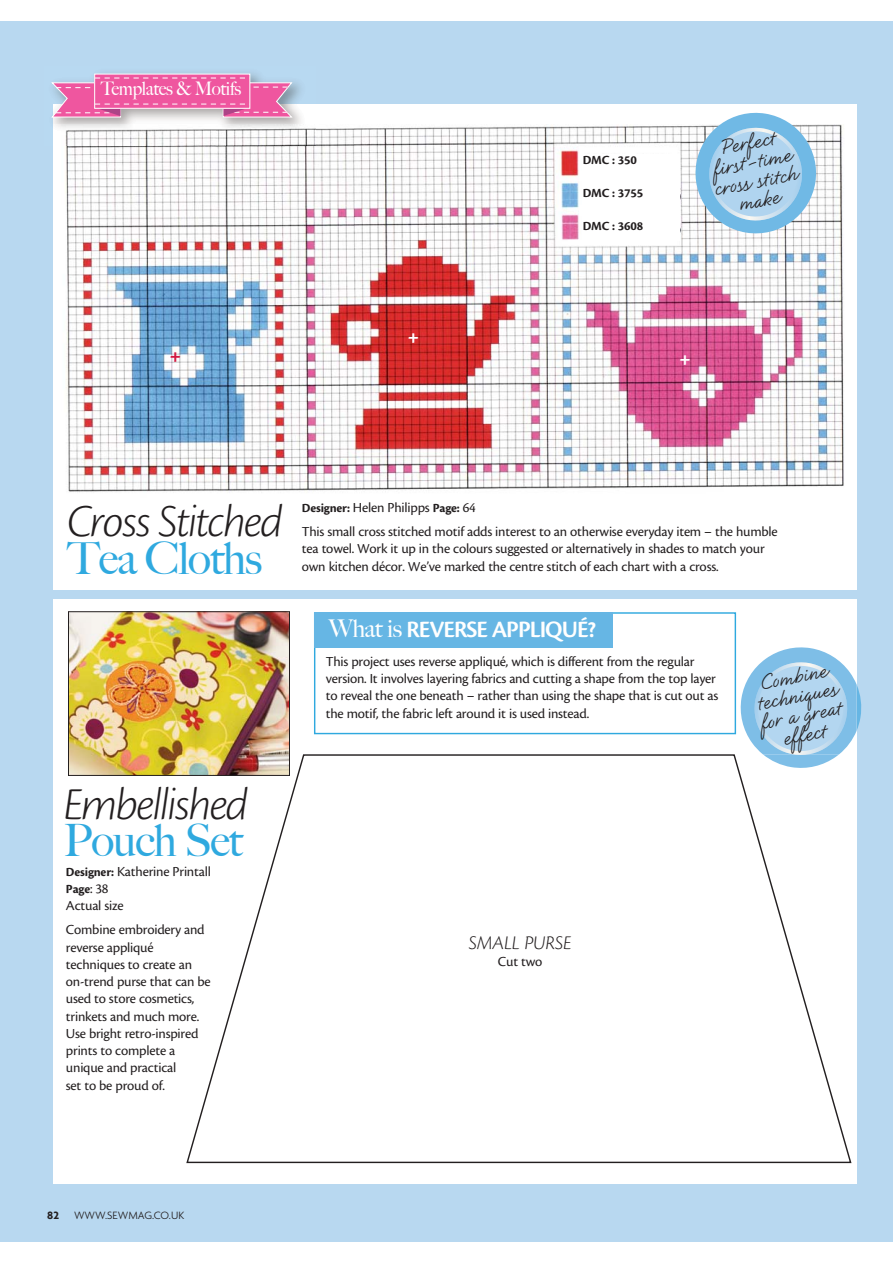
<style>
.page{position:relative;width:893px;height:1263px;background:#fff}
.page>*{position:absolute;margin:0;border:0;box-sizing:border-box;transform-origin:0 0}
.t1{font:italic 300 47.4px "Cronos Pro";letter-spacing:-.04em;color:#231f20}
.t2{font:500 44.55px "Big Caslon";letter-spacing:-.025em;color:#2fa9df}
.t3{font:600 24.45px "Cronos Pro";letter-spacing:-.04em;color:#fff}
.t4{font:23.55px/19.5px "Natural Script";color:#231f20;text-align:center}
.t5{font:italic 300 20.1px "Cronos Pro";letter-spacing:-.015em;color:#231f20}
.t6{font:700 20.1px "Cronos Pro";color:#fff}
.t7{font:700 20.1px "Cronos Pro";color:#d31840}
.t8{font:500 18.75px "Big Caslon";letter-spacing:-.02em;color:#fff;scale:.95 1}
.t9{font:14.4px/17.2px "Cronos Pro";letter-spacing:-.015em;color:#231f20}
.t10{font:700 12.9px "Cronos Pro";letter-spacing:-.01em;color:#231f20}
.t11{font:300 11.55px "Agenda";color:#231f20}
.t12{font:700 11.55px "Agenda";color:#231f20}
.s1{font-weight:700;font-size:12.9px}
.s2{font-weight:400;font-size:14.4px}
.s3{font-family:"Big Caslon";font-weight:500}
</style>
<div class="page">
<div style="left:0;top:21px;width:893px;height:1221px;background:#b8d8f0"></div>
<div style="left:53px;top:105px;width:803px;height:1079px;background:#fff"></div>
<img style="left:65px;top:125px;width:779px;height:367px">
<svg style="left:691px;top:112px;width:129px;height:126px"></svg>
<div style="left:24px;top:590px;width:849px;height:9px;background:#b8d8f0"></div>
<img style="left:70px;top:613px;width:218px;height:161px">
<div style="left:68px;top:611px;width:222px;height:165px;border:1px solid #231f20"></div>
<svg style="left:186px;top:754px;width:665px;height:409px"></svg>
<div style="left:314px;top:612px;width:422px;height:122px;border:1px solid #2fa9df"></div>
<div style="left:314px;top:613px;width:298px;height:35px;background:#66b6e4"></div>
<img style="left:763px;top:758px;width:76px;height:10px">
<svg style="left:739px;top:646px;width:123px;height:112px"></svg>
<div style="left:583px;top:154px;width:97px;height:86px;background:#fff"></div>
<img style="left:53px;top:73px;width:263px;height:73px">
<div style="left:95px;top:74px;width:155px;height:34px;background:linear-gradient(to right,#ef569f,#ef569f)"></div>
<svg style="left:51px;top:78px;width:242px;height:40px;background:#e579b0"></svg>
<h3 class="t8" style="left:101px;top:77px;width:149px">Templates &amp; Motifs</h3>
<h3 class="t7" style="left:170px;top:348px;width:13px">+</h3>
<h3 class="t6" style="left:407px;top:329px;width:13px">+</h3>
<p class="t10" style="left:583px;top:155px;width:56px">DMC : 350</p>
<p class="t10" style="left:583px;top:188px;width:62px">DMC : 3755</p>
<p class="t10" style="left:583px;top:221px;width:62px">DMC : 3608</p>
<h3 class="t4" style="left:706px;top:145px;width:86px;rotate:-11deg">Perfect first-time cross stitch make</h3>
<h3 class="t6" style="left:679px;top:351px;width:13px">+</h3>
<h1 class="t1" style="left:67px;top:492px;width:217px">Cross Stitched</h1>
<h2 class="t2" style="left:67px;top:532px;width:196px">Tea Cloths</h2>
<h1 class="t1" style="left:64px;top:775px;width:186px">Embellished</h1>
<h2 class="t2" style="left:64px;top:815px;width:181px">Pouch Set</h2>
<p class="t9" style="left:66px;top:863px;width:146px"><span class="s1">Designer:</span> Katherine Printall</p>
<p class="t10" style="left:66px;top:884px;width:44px">Page<span class="s2">: 38</span></p>
<p class="t9" style="left:66px;top:894px;width:140px;line-height:24.5px">Actual size<br>Combine embroidery and</p>
<p class="t9" style="left:66px;top:939px;width:146px">reverse appliqué techniques to create an on-trend purse that can be used to store cosmetics, trinkets and much more.<br>Use bright retro-inspired prints to complete a unique and practical<br>set to be proud of.</p>
<p class="t9" style="left:302px;top:496px;width:477px;line-height:24.5px"><span class="s1">Designer:</span> Helen Philipps <span class="s1">Page:</span> 64<br>This small cross stitched motif adds interest to an otherwise everyday item – the humble</p>
<p class="t9" style="left:302px;top:541px;width:464px">tea towel. Work it up in the colours suggested or alternatively in shades to match your own kitchen décor. We’ve marked the centre stitch of each chart with a cross.</p>
<h3 class="t3" style="left:329px;top:620px;width:269px"><span class="s3">What is</span> REVERSE APPLIQUÉ?</h3>
<p class="t9" style="left:326px;top:654px;width:394px">This project uses reverse appliqué, which is different from the regular version. It involves layering fabrics and cutting a shape from the top layer to reveal the one beneath – rather than using the shape that is cut out as the motif, the fabric left around it is used instead.</p>
<h3 class="t4" style="left:752px;top:679px;width:84px;rotate:-11deg">Combine techniques for a great effect</h3>
<h3 class="t5" style="left:469px;top:930px;width:104px">SMALL PURSE</h3>
<p class="t9" style="left:498px;top:954px;width:46px">Cut two</p>
<p class="t12" style="left:47px;top:1208px;width:13px">82</p>
<p class="t11" style="left:74px;top:1212px;width:112px">WWW.SEWMAG.CO.UK</p>
</div>
